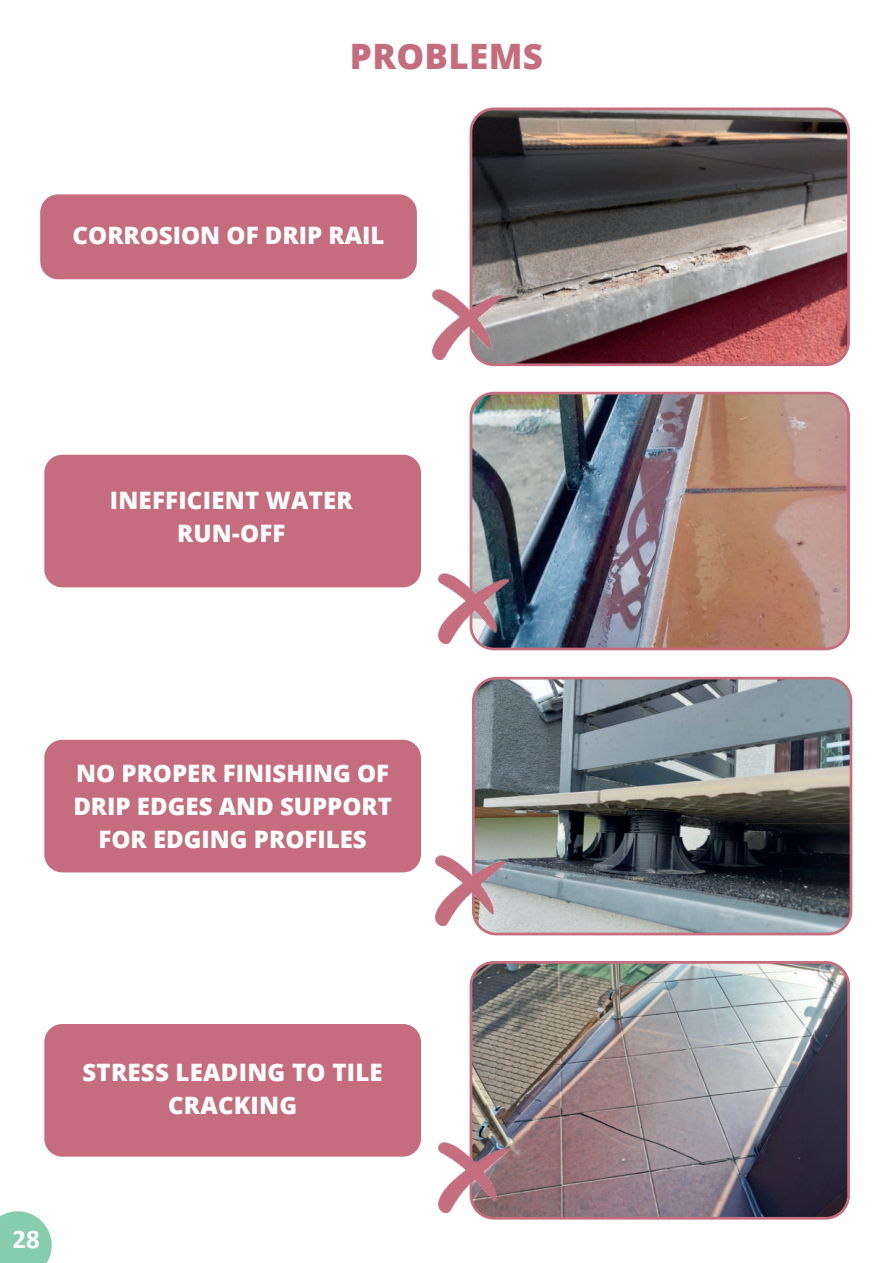
<style>
.page{position:relative;width:893px;height:1263px;background:#fff}
.page>*{position:absolute;margin:0;border:0;box-sizing:border-box;transform-origin:0 0}
.t1{font:800 34.95px "Open Sans";letter-spacing:.01em;color:#c56d7e}
.t2{font:700 27px "Calibri";color:#fff}
.t3{font:800 24px/33px "Open Sans";color:#fff;text-align:center}
.t4{font:800 24px "Open Sans";color:#fff}
.s1{font-style:inherit}
</style>
<div class="page">
<div style="left:40px;top:194px;width:377px;height:85px;background:#c56d7e;border-radius:18px"></div>
<div style="left:44px;top:455px;width:377px;height:132px;background:#c56d7e;border-radius:18px"></div>
<div style="left:44px;top:740px;width:377px;height:132px;background:#c56d7e;border-radius:18px"></div>
<img style="left:471px;top:393px;width:377px;height:256px">
<div style="left:470px;top:392px;width:380px;height:258px;border:3px solid #c56d7e;border-radius:23px"></div>
<img style="left:439px;top:573px;width:70px;height:70px">
<div style="left:44px;top:1024px;width:377px;height:132px;background:#c56d7e;border-radius:18px"></div>
<img style="left:471px;top:963px;width:378px;height:255px">
<div style="left:470px;top:961px;width:380px;height:258px;border:3px solid #c56d7e;border-radius:23px"></div>
<img style="left:439px;top:1142px;width:70px;height:71px">
<img style="left:474px;top:678px;width:377px;height:256px">
<div style="left:472px;top:677px;width:380px;height:258px;border:3px solid #c56e7e;border-radius:23px"></div>
<img style="left:435px;top:856px;width:70px;height:70px">
<img style="left:471px;top:109px;width:377px;height:256px">
<div style="left:470px;top:108px;width:380px;height:258px;border:3px solid #c56d7e;border-radius:23px"></div>
<img style="left:433px;top:289px;width:70px;height:70px">
<svg style="left:0;top:1211px;width:52px;height:52px;background:#95d3b8"></svg>
<h1 class="t1" style="left:350px;top:44px;width:195px">PROBLEMS</h1>
<p class="t4" style="left:73px;top:226px;width:313px">CORROSION OF <span class="s1">DRIP RAIL</span></p>
<p class="t3" style="left:110px;top:487px;width:245px">INEFFICIENT WATER<br>RUN-OFF</p>
<p class="t3" style="left:73px;top:759px;width:320px">NO PROPER FINISHING OF<br>DRIP EDGES AND SUPPORT<br>FOR EDGING PROFILES</p>
<p class="t3" style="left:83px;top:1059px;width:302px">STRESS LEADING TO TILE<br>CRACKING</p>
<p class="t2" style="left:13px;top:1223px;width:29px">28</p>
</div>
